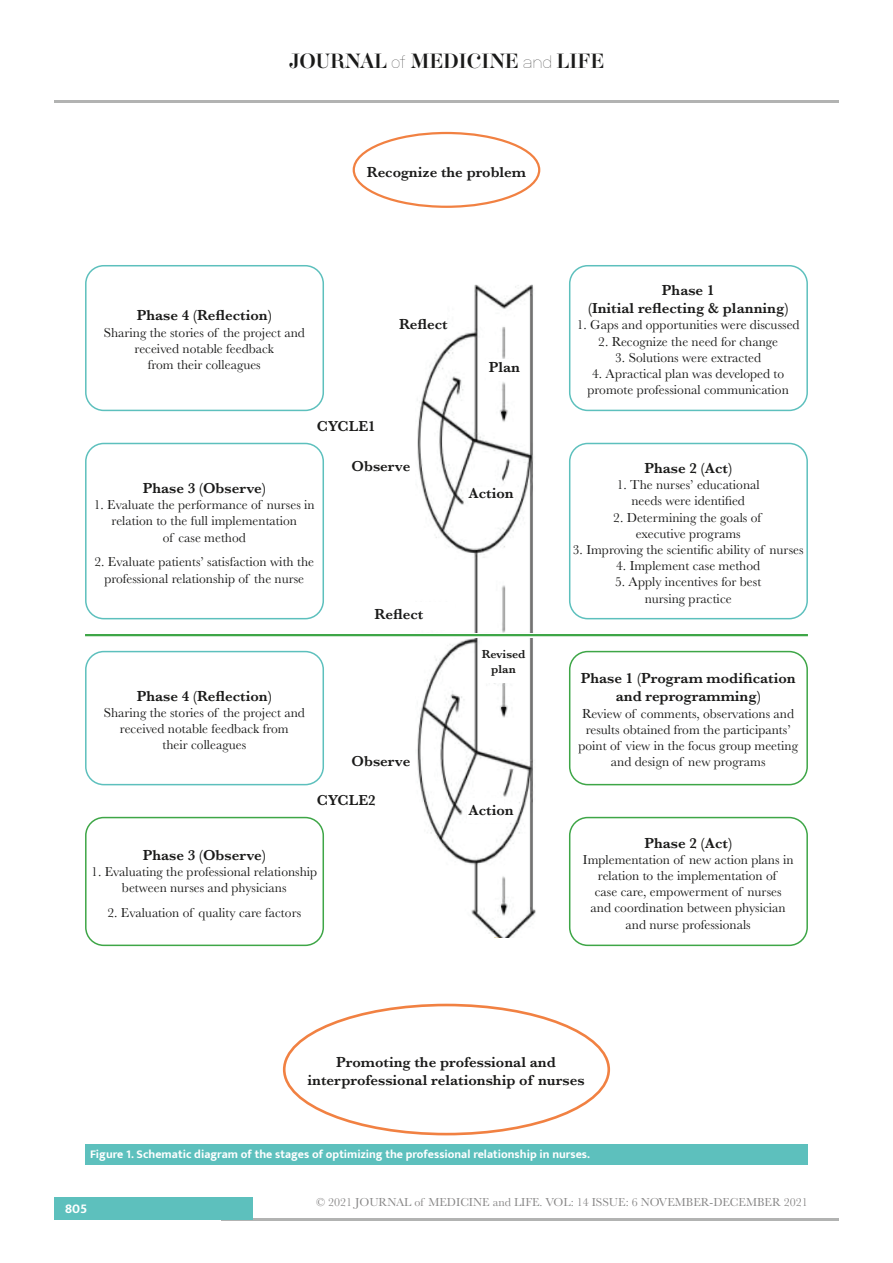
<style>
.page{position:relative;width:893px;height:1263px;background:#fff}
.page>*{position:absolute;margin:0;border:0;box-sizing:border-box;transform-origin:0 0}
.t1{font:18px "Aker Brygge Display";color:#1a1a19}
.t2{font:600 15px/18px "Baskerville";color:#1a1a19;text-align:center}
.t3{font:13.5px/16.2px "Baskerville";color:#1a1a19;text-align:center}
.t4{font:700 13.5px "Mukta";color:#fff}
.legenda_tabel{font:700 12px "Mukta";color:#fff}
.t5{font:12px "Baskerville";color:#888787}
.t6{font:600 12px/14.4px "Baskerville";color:#1a1a19;text-align:center}
.s1{font-family:"Neubau Grotesk Lei"}
</style>
<div class="page">
<hr style="left:221px;top:1218px;width:618px;height:2px;background:#b2b3b2">
<div style="left:54px;top:1198px;width:198px;height:22px;background:#5dc0bd"></div>
<hr style="left:54px;top:100px;width:785px;height:2px;background:#b2b3b2">
<div style="left:85px;top:265px;width:239px;height:146px;border:2px solid #5dc0bd;border-radius:18px"></div>
<div style="left:569px;top:265px;width:239px;height:146px;border:2px solid #5dc0bd;border-radius:18px"></div>
<div style="left:85px;top:443px;width:239px;height:176px;border:2px solid #5dc0bd;border-radius:18px"></div>
<div style="left:569px;top:443px;width:239px;height:176px;border:2px solid #5dc0bd;border-radius:18px"></div>
<div style="left:85px;top:817px;width:239px;height:129px;border:2px solid #3ea647;border-radius:18px"></div>
<div style="left:85px;top:651px;width:239px;height:134px;border:2px solid #5dc0bd;border-radius:18px"></div>
<div style="left:569px;top:651px;width:239px;height:134px;border:2px solid #3ea647;border-radius:18px"></div>
<div style="left:569px;top:817px;width:239px;height:129px;border:2px solid #3ea647;border-radius:18px"></div>
<div style="left:353px;top:132px;width:187px;height:76px;border:2px solid #f18142;border-radius:50%"></div>
<img style="left:417px;top:284px;width:119px;height:653px">
<div style="left:414px;top:305px;width:33px;height:22px;background:#fff"></div>
<div style="left:486px;top:359px;width:32px;height:21px;background:#fff"></div>
<div style="left:469px;top:487px;width:37px;height:24px;background:#fff"></div>
<div style="left:415px;top:602px;width:39px;height:28px;background:#fff"></div>
<div style="left:482px;top:636px;width:45px;height:47px;background:#fff"></div>
<div style="left:467px;top:799px;width:36px;height:24px;background:#fff"></div>
<div style="left:413px;top:934px;width:81px;height:5px;background:#fff"></div>
<svg style="left:415px;top:633px;width:133px;height:4px"></svg>
<hr style="left:85px;top:634px;width:723px;height:2px;background:#3ea647">
<div style="left:85px;top:1144px;width:723px;height:20px;background:#5dc0bd"></div>
<h1 class="t1" style="left:289px;top:49px;width:317px">JOURNAL <span class="s1">of</span> MEDICINE <span class="s1">and</span> LIFE</h1>
<p class="t2" style="left:367px;top:163px;width:161px">Recognize the problem</p>
<p class="t2" style="left:137px;top:306px;width:137px">Phase 4 (Reflection)</p>
<p class="t3" style="left:104px;top:324px;width:203px">Sharing the stories of the project and received notable feedback<br>from their colleagues</p>
<p class="t2" style="left:399px;top:315px;width:50px">Reflect</p>
<p class="t2" style="left:317px;top:417px;width:60px">CYCLE1</p>
<p class="t2" style="left:352px;top:457px;width:60px">Observe</p>
<p class="t2" style="left:489px;top:358px;width:33px">Plan</p>
<p class="t2" style="left:143px;top:479px;width:125px">Phase 3 (Observe)</p>
<p class="t3" style="left:94px;top:497px;width:223px">1. Evaluate the performance of nurses in relation to the full implementation<br>of case method</p>
<p class="t3" style="left:94px;top:554px;width:221px">2. Evaluate patients’ satisfaction with the professional relationship of the nurse</p>
<p class="t2" style="left:137px;top:686px;width:137px">Phase 4 (Reflection)</p>
<p class="t3" style="left:104px;top:704px;width:203px">Sharing the stories of the project and received notable feedback from<br>their colleagues</p>
<p class="t2" style="left:375px;top:605px;width:50px">Reflect</p>
<p class="t2" style="left:352px;top:752px;width:60px">Observe</p>
<p class="t2" style="left:317px;top:791px;width:60px">CYCLE2</p>
<p class="t2" style="left:143px;top:846px;width:125px">Phase 3 (Observe)</p>
<p class="t3" style="left:91px;top:863px;width:228px">1. Evaluating the professional relationship between nurses and physicians</p>
<p class="t3" style="left:107px;top:904px;width:195px">2. Evaluation of quality care factors</p>
<p class="t2" style="left:469px;top:484px;width:47px">Action</p>
<p class="t6" style="left:482px;top:647px;width:45px">Revised plan</p>
<p class="t2" style="left:469px;top:801px;width:47px">Action</p>
<p class="t2" style="left:588px;top:281px;width:202px">Phase 1<br>(Initial reflecting &amp; planning)</p>
<p class="t3" style="left:577px;top:317px;width:224px">1. Gaps and opportunities were discussed</p>
<p class="t3" style="left:598px;top:333px;width:181px">2. Recognize the need for change</p>
<p class="t3" style="left:615px;top:350px;width:148px">3. Solutions were extracted</p>
<p class="t3" style="left:588px;top:366px;width:203px">4. Apractical plan was developed to promote professional communication</p>
<p class="t2" style="left:644px;top:459px;width:89px">Phase 2 (Act)</p>
<p class="t3" style="left:617px;top:477px;width:145px">1. The nurses’ educational needs were identified</p>
<p class="t3" style="left:613px;top:509px;width:149px">2. Determining the goals of executive programs</p>
<p class="t3" style="left:573px;top:542px;width:232px">3. Improving the scientific ability of nurses</p>
<p class="t3" style="left:616px;top:558px;width:146px">4. Implement case method</p>
<p class="t3" style="left:615px;top:574px;width:148px">5. Apply incentives for best nursing practice</p>
<p class="t2" style="left:581px;top:669px;width:217px">Phase 1 (Program modification and reprogramming)</p>
<p class="t3" style="left:578px;top:705px;width:221px">Review of comments, observations and results obtained from the participants’ point of view in the focus group meeting and design of new programs</p>
<p class="t2" style="left:644px;top:834px;width:89px">Phase 2 (Act)</p>
<p class="t3" style="left:583px;top:852px;width:212px">Implementation of new action plans in relation to the implementation of<br>case care, empowerment of nurses<br>and coordination between physician and nurse professionals</p>
<p class="t2" style="left:307px;top:1053px;width:279px">Promoting the professional and interprofessional relationship of nurses</p>
<p class="legenda_tabel" style="left:90px;top:1147px;width:501px">Figure 1. Schematic diagram of the stages of optimizing the professional relationship in nurses.</p>
<p class="t4" style="left:65px;top:1200px;width:24px">805</p>
<p class="t5" style="left:316px;top:1195px;width:493px">© 2021 JOURNAL of MEDICINE and LIFE. VOL: 14 ISSUE: 6 NOVEMBER-DECEMBER 2021</p>
</div>
